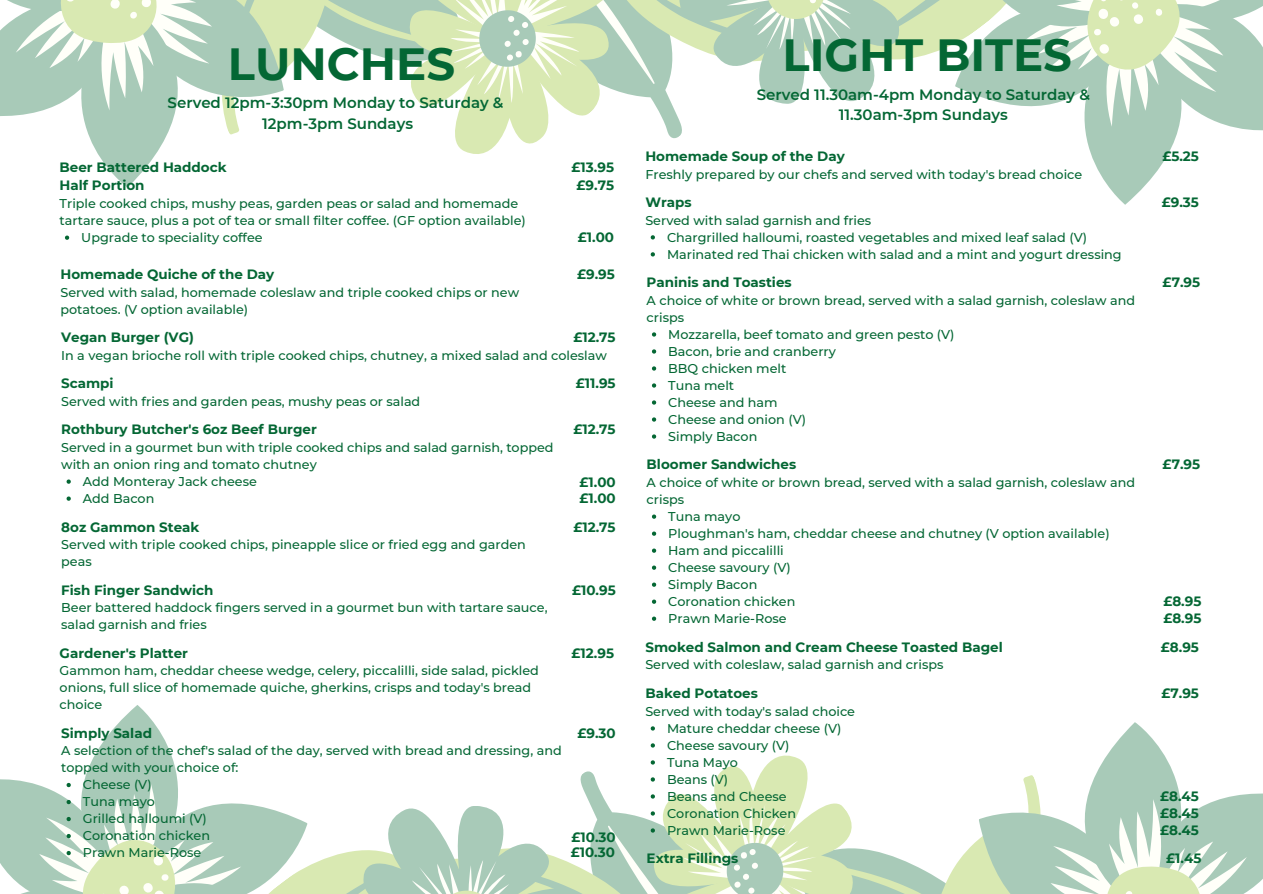
<style>
.page{position:relative;width:1263px;height:894px;background:#fff}
.page>*{position:absolute;margin:0;border:0;box-sizing:border-box;transform-origin:0 0}
.t1{font:700 45px "Montserrat";color:#046734}
.t2{font:600 15px/20.2px "Montserrat";color:#046734;text-align:center}
.t3{font:700 13.5px/18px "Montserrat";color:#046734}
.t4{font:500 12.75px/17px "Montserrat";color:#046734}
</style>
<div class="page">
<svg style="left:0;top:0;width:1263px;height:192px"></svg>
<svg style="left:65px;top:235px;width:4px;height:5px"></svg>
<svg style="left:67px;top:479px;width:4px;height:4px"></svg>
<svg style="left:67px;top:496px;width:4px;height:4px"></svg>
<svg style="left:651px;top:235px;width:4px;height:4px"></svg>
<svg style="left:651px;top:252px;width:4px;height:4px"></svg>
<svg style="left:0;top:717px;width:1263px;height:176px"></svg>
<svg style="left:652px;top:332px;width:4px;height:4px"></svg>
<svg style="left:652px;top:349px;width:4px;height:4px"></svg>
<svg style="left:652px;top:366px;width:4px;height:4px"></svg>
<svg style="left:652px;top:383px;width:4px;height:4px"></svg>
<svg style="left:652px;top:400px;width:4px;height:4px"></svg>
<svg style="left:652px;top:417px;width:4px;height:4px"></svg>
<svg style="left:652px;top:434px;width:4px;height:4px"></svg>
<svg style="left:652px;top:514px;width:4px;height:4px"></svg>
<svg style="left:652px;top:531px;width:4px;height:4px"></svg>
<svg style="left:652px;top:548px;width:4px;height:4px"></svg>
<svg style="left:652px;top:565px;width:4px;height:4px"></svg>
<svg style="left:652px;top:582px;width:4px;height:4px"></svg>
<svg style="left:652px;top:599px;width:4px;height:4px"></svg>
<svg style="left:652px;top:616px;width:4px;height:4px"></svg>
<h1 class="t1" style="left:228px;top:36px;width:229px">LUNCHES</h1>
<p class="t2" style="left:168px;top:93px;width:337px">Served 12pm-3:30pm Monday to Saturday &amp;<br>12pm-3pm Sundays</p>
<p class="t3" style="left:60px;top:158px;width:169px">Beer Battered Haddock<br>Half Portion</p>
<p class="t4" style="left:60px;top:195px;width:468px">Triple cooked chips, mushy peas, garden peas or salad and homemade tartare sauce, plus a pot of tea or small filter coffee. (GF option available)</p>
<p class="t4" style="left:81px;top:229px;width:183px">Upgrade to speciality coffee</p>
<p class="t3" style="left:60px;top:265px;width:215px">Homemade Quiche of the Day</p>
<p class="t4" style="left:60px;top:283px;width:460px">Served with salad, homemade coleslaw and triple cooked chips or new potatoes. (V option available)</p>
<p class="t3" style="left:572px;top:158px;width:44px;text-align:center">£13.95 £9.75</p>
<p class="t3" style="left:578px;top:228px;width:38px">£1.00</p>
<p class="t3" style="left:577px;top:265px;width:39px">£9.95</p>
<p class="t3" style="left:61px;top:328px;width:134px">Vegan Burger (VG)</p>
<p class="t4" style="left:61px;top:346px;width:547px">In a vegan brioche roll with triple cooked chips, chutney, a mixed salad and coleslaw</p>
<p class="t3" style="left:573px;top:328px;width:44px">£12.75</p>
<p class="t3" style="left:61px;top:374px;width:54px">Scampi</p>
<p class="t4" style="left:61px;top:392px;width:361px">Served with fries and garden peas, mushy peas or salad</p>
<p class="t3" style="left:61px;top:420px;width:257px">Rothbury Butcher's 6oz Beef Burger</p>
<p class="t4" style="left:83px;top:472px;width:176px">Add Monteray Jack cheese<br>Add Bacon</p>
<p class="t4" style="left:61px;top:438px;width:494px">Served in a gourmet bun with triple cooked chips and salad garnish, topped with an onion ring and tomato chutney</p>
<p class="t3" style="left:61px;top:517px;width:140px">8oz Gammon Steak</p>
<p class="t4" style="left:61px;top:535px;width:466px">Served with triple cooked chips, pineapple slice or fried egg and garden peas</p>
<p class="t3" style="left:61px;top:580px;width:154px">Fish Finger Sandwich</p>
<p class="t4" style="left:61px;top:599px;width:488px">Beer battered haddock fingers served in a gourmet bun with tartare sauce, salad garnish and fries</p>
<p class="t3" style="left:60px;top:643px;width:130px">Gardener's Platter</p>
<p class="t4" style="left:60px;top:662px;width:481px">Gammon ham, cheddar cheese wedge, celery, piccalilli, side salad, pickled onions, full slice of homemade quiche, gherkins, crisps and today's bread choice</p>
<p class="t3" style="left:61px;top:723px;width:92px">Simply Salad</p>
<p class="t4" style="left:83px;top:776px;width:129px">Cheese (V)<br>Tuna mayo<br>Grilled halloumi (V)<br>Coronation chicken<br>Prawn Marie-Rose</p>
<p class="t4" style="left:61px;top:742px;width:502px">A selection of the chef's salad of the day, served with bread and dressing, and topped with your choice of:</p>
<p class="t3" style="left:576px;top:374px;width:41px">£11.95</p>
<p class="t3" style="left:573px;top:420px;width:44px">£12.75</p>
<p class="t3" style="left:579px;top:473px;width:38px">£1.00</p>
<p class="t3" style="left:579px;top:488px;width:38px">£1.00</p>
<p class="t3" style="left:573px;top:517px;width:44px">£12.75</p>
<p class="t3" style="left:572px;top:580px;width:45px">£10.95</p>
<p class="t3" style="left:572px;top:643px;width:44px">£12.95</p>
<p class="t3" style="left:577px;top:723px;width:40px">£9.30</p>
<p class="t3" style="left:571px;top:827px;width:46px">£10.30</p>
<p class="t3" style="left:571px;top:843px;width:46px">£10.30</p>
<h1 class="t1" style="left:783px;top:28px;width:291px">LIGHT BITES</h1>
<p class="t2" style="left:757px;top:84px;width:335px">Served 11.30am-4pm Monday to Saturday &amp;<br>11.30am-3pm Sundays</p>
<p class="t3" style="left:645px;top:147px;width:201px">Homemade Soup of the Day</p>
<p class="t4" style="left:645px;top:166px;width:438px">Freshly prepared by our chefs and served with today's bread choice</p>
<p class="t3" style="left:645px;top:193px;width:48px">Wraps</p>
<p class="t4" style="left:667px;top:228px;width:456px">Chargrilled halloumi, roasted vegetables and mixed leaf salad (V)<br>Marinated red Thai chicken with salad and a mint and yogurt dressing</p>
<p class="t4" style="left:645px;top:211px;width:227px">Served with salad garnish and fries</p>
<p class="t3" style="left:647px;top:273px;width:147px">Paninis and Toasties</p>
<p class="t4" style="left:647px;top:291px;width:490px">A choice of white or brown bread, served with a salad garnish, coleslaw and crisps</p>
<p class="t4" style="left:668px;top:325px;width:288px">Mozzarella, beef tomato and green pesto (V)<br>Bacon, brie and cranberry<br>BBQ chicken melt<br>Tuna melt<br>Cheese and ham<br>Cheese and onion (V)<br>Simply Bacon</p>
<p class="t3" style="left:647px;top:455px;width:151px">Bloomer Sandwiches</p>
<p class="t4" style="left:647px;top:473px;width:490px">A choice of white or brown bread, served with a salad garnish, coleslaw and crisps</p>
<p class="t4" style="left:668px;top:507px;width:443px">Tuna mayo<br>Ploughman's ham, cheddar cheese and chutney (V option available)<br>Ham and piccalilli<br>Cheese savoury (V)<br>Simply Bacon<br>Coronation chicken<br>Prawn Marie-Rose</p>
<p class="t3" style="left:645px;top:637px;width:359px">Smoked Salmon and Cream Cheese Toasted Bagel</p>
<p class="t4" style="left:645px;top:655px;width:300px">Served with coleslaw, salad garnish and crisps</p>
<p class="t3" style="left:645px;top:683px;width:114px">Baked Potatoes</p>
<p class="t4" style="left:667px;top:719px;width:176px">Mature cheddar cheese (V)<br>Cheese savoury (V)<br>Tuna Mayo<br>Beans (V)<br>Beans and Cheese<br>Coronation Chicken<br>Prawn Marie-Rose</p>
<p class="t4" style="left:645px;top:702px;width:211px">Served with today's salad choice</p>
<p class="t3" style="left:1162px;top:147px;width:38px">£5.25</p>
<p class="t3" style="left:1162px;top:193px;width:39px">£9.35</p>
<p class="t3" style="left:1163px;top:273px;width:39px">£7.95</p>
<p class="t3" style="left:1163px;top:455px;width:39px">£7.95</p>
<p class="t3" style="left:1163px;top:592px;width:40px">£8.95</p>
<p class="t3" style="left:1163px;top:608px;width:40px">£8.95</p>
<p class="t3" style="left:1161px;top:637px;width:40px">£8.95</p>
<p class="t3" style="left:1161px;top:683px;width:39px">£7.95</p>
<p class="t3" style="left:1160px;top:786px;width:40px">£8.45</p>
<p class="t3" style="left:1160px;top:803px;width:40px">£8.45</p>
<p class="t3" style="left:1160px;top:820px;width:40px">£8.45</p>
<p class="t3" style="left:647px;top:849px;width:93px">Extra Fillings</p>
<p class="t3" style="left:1166px;top:849px;width:37px">£1.45</p>
</div>
